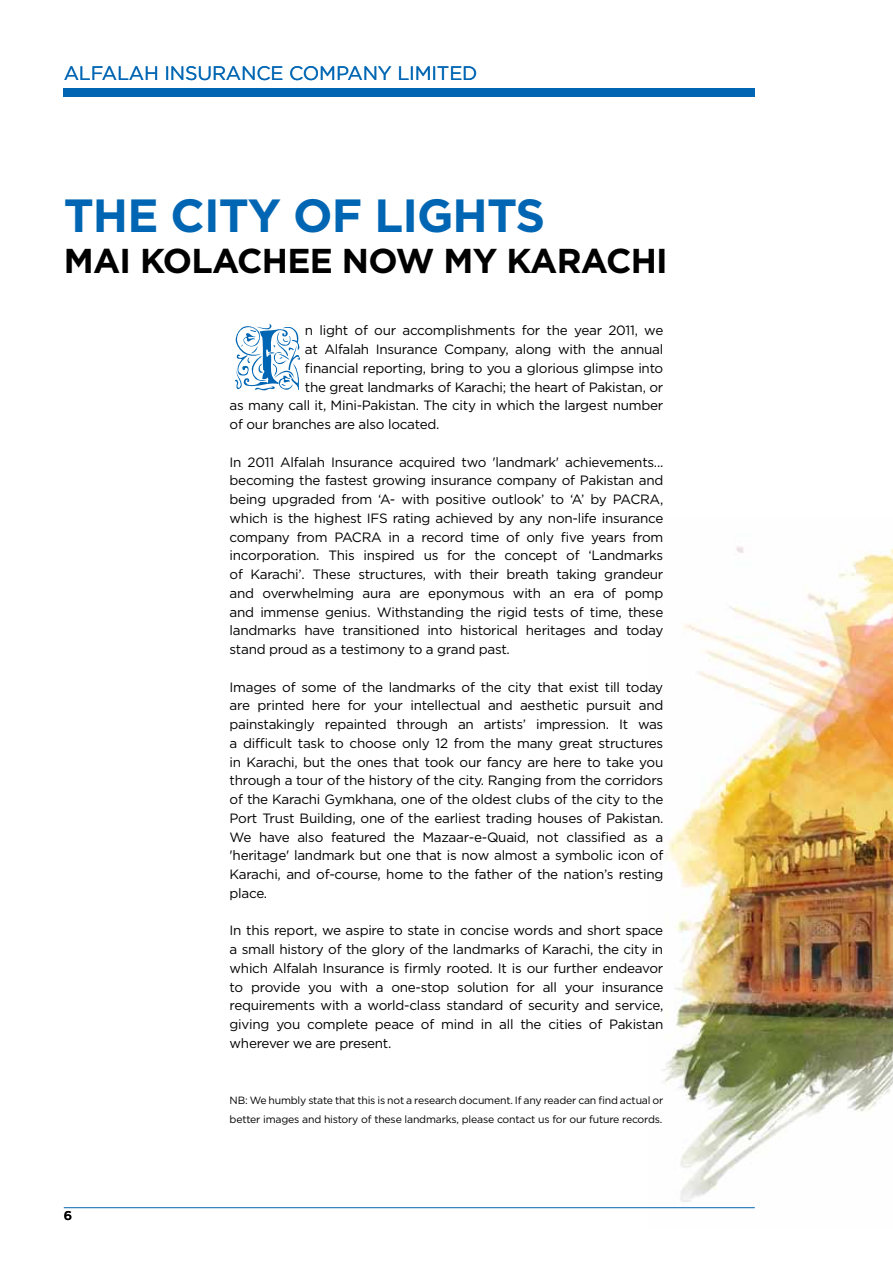
<style>
.page{position:relative;width:893px;height:1263px;background:#fff}
.page>*{position:absolute;margin:0;border:0;box-sizing:border-box;transform-origin:0 0}
.t1{font:900 89.85px "Eileen Caps";color:#0066b3}
.t2{font:700 46.5px "Gotham";letter-spacing:-.02em;color:#0066b3}
.t3{font:700 34.5px "Gotham";letter-spacing:-.02em;color:#000}
.t4{font:19.5px "Gotham";letter-spacing:-.01em;color:#0066b3}
.t5{font:13.5px/18.8px "Gotham";letter-spacing:-.02em;color:#000;text-align:justify}
.t6{font:500 12.75px "Gotham";color:#000}
.t7{font:10.5px/18.8px "Gotham";letter-spacing:-.02em;color:#000}
</style>
<div class="page">
<hr style="left:64px;top:1207px;width:691px;height:1px;background:#0066b3">
<img style="left:648px;top:546px;width:245px;height:663px">
<div style="left:64px;top:88px;width:691px;height:8px;background:#0066b3"></div>
<h3 class="t4" style="left:64px;top:62px;width:415px">ALFALAH INSURANCE COMPANY LIMITED</h3>
<h2 class="t2" style="left:64px;top:189px;width:483px">THE CITY OF LIGHTS</h2>
<h3 class="t3" style="left:64px;top:241px;width:606px">MAI KOLACHEE NOW MY KARACHI</h3>
<h1 class="t1" style="left:230px;top:308px;width:79px">I</h1>
<p class="t5" style="left:305px;top:321px;width:360px">n light of our accomplishments for the year 2011, we</p>
<p class="t5" style="left:305px;top:340px;width:360px">at Alfalah Insurance Company, along with the annual</p>
<p class="t5" style="left:305px;top:358px;width:360px">financial reporting, bring to you a glorious glimpse into</p>
<p class="t5" style="left:305px;top:377px;width:360px">the great landmarks of Karachi; the heart of Pakistan, or</p>
<p class="t5" style="left:230px;top:396px;width:435px">as many call it, Mini-Pakistan. The city in which the largest number</p>
<p class="t5" style="left:230px;top:415px;width:211px">of our branches are also located.</p>
<p class="t5" style="left:230px;top:452px;width:435px">In 2011 Alfalah Insurance acquired two 'landmark' achievements... becoming the fastest growing insurance company of Pakistan and being upgraded from ‘A- with positive outlook’ to ‘A’ by PACRA, which is the highest IFS rating achieved by any non-life insurance company from PACRA in a record time of only five years from incorporation. This inspired us for the concept of ‘Landmarks of Karachi’. These structures, with their breath taking grandeur and overwhelming aura are eponymous with an era of pomp and immense genius. Withstanding the rigid tests of time, these landmarks have transitioned into historical heritages and today stand proud as a testimony to a grand past.</p>
<p class="t5" style="left:230px;top:677px;width:435px">Images of some of the landmarks of the city that exist till today are printed here for your intellectual and aesthetic pursuit and painstakingly repainted through an artists’ impression. It was a difficult task to choose only 12 from the many great structures in Karachi, but the ones that took our fancy are here to take you through a tour of the history of the city. Ranging from the corridors of the Karachi Gymkhana, one of the oldest clubs of the city to the Port Trust Building, one of the earliest trading houses of Pakistan.<br>We have also featured the Mazaar-e-Quaid, not classified as a 'heritage' landmark but one that is now almost a symbolic icon of Karachi, and of-course, home to the father of the nation’s resting place.</p>
<p class="t5" style="left:230px;top:921px;width:435px">In this report, we aspire to state in concise words and short space a small history of the glory of the landmarks of Karachi, the city in which Alfalah Insurance is firmly rooted. It is our further endeavor to provide you with a one-stop solution for all your insurance requirements with a world-class standard of security and service, giving you complete peace of mind in all the cities of Pakistan wherever we are present.</p>
<p class="t6" style="left:64px;top:1209px;width:10px">6</p>
<p class="t7" style="left:230px;top:1091px;width:435px">NB: We humbly state that this is not a research document. If any reader can find actual or better images and history of these landmarks, please contact us for our future records.</p>
</div>
